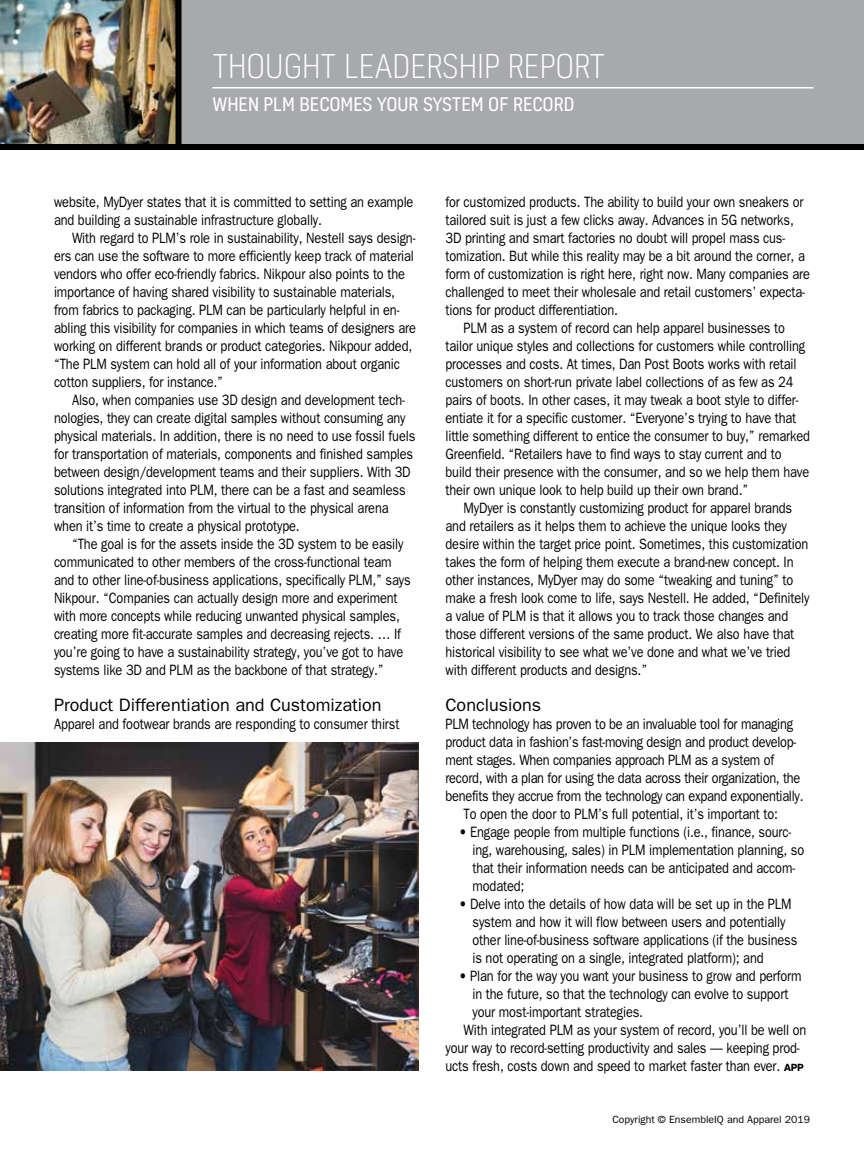
<style>
.page{position:relative;width:864px;height:1161px;background:#fff}
.page>*{position:absolute;margin:0;border:0;box-sizing:border-box;transform-origin:0 0}
.t1{font:300 31.5px "Kelson";color:#fff}
.t2{font:18px "Franklin Gothic";color:#000}
.t3{font:18px "Kelson";color:#fff}
.t4{font:15px/18px "Franklin Gothic";letter-spacing:-.01em;color:#000;scale:.85 1}
.t5{font:10.5px "Franklin Gothic";color:#000}
.s1{font-family:"Texta Alt";font-weight:900;font-size:12px}
</style>
<div class="page">
<div style="left:83px;top:0;width:781px;height:144px;background:#a7a9ac"></div>
<img style="left:0;top:0;width:176px;height:144px">
<div style="left:176px;top:0;width:6px;height:144px;background:#000"></div>
<div style="left:0;top:144px;width:864px;height:6px;background:#000"></div>
<hr style="left:212px;top:87px;width:602px;height:1px;background:#fff">
<img style="left:0;top:742px;width:418px;height:328px">
<h1 class="t1" style="left:212px;top:46px;width:394px">THOUGHT LEADERSHIP REPORT</h1>
<p class="t3" style="left:212px;top:92px;width:364px">WHEN PLM BECOMES YOUR SYSTEM OF RECORD</p>
<p class="t4" style="left:54px;top:193px;width:424px">website, MyDyer states that it is committed to setting an example and building a sustainable infrastructure globally.</p>
<p class="t4" style="left:54px;top:229px;width:427px;text-indent:18px">With regard to PLM’s role in sustainability, Nestell says design&shy;ers can use the software to more efficiently keep track of material vendors who offer eco-friendly fabrics. Nikpour also points to the importance of having shared visibility to sustainable materials, from fabrics to packaging. PLM can be particularly helpful in en&shy;abling this visibility for companies in which teams of designers are working on different brands or product categories. Nikpour added, “The PLM system can hold all of your information about organic cotton suppliers, for instance.”</p>
<p class="t4" style="left:54px;top:391px;width:427px;text-indent:18px">Also, when companies use 3D design and development tech&shy;nologies, they can create digital samples without consuming any physical materials. In addition, there is no need to use fossil fuels for transportation of materials, components and finished samples between design/development teams and their suppliers. With 3D solutions integrated into PLM, there can be a fast and seamless transition of information from the virtual to the physical arena when it’s time to create a physical prototype.</p>
<p class="t4" style="left:54px;top:535px;width:421px;text-indent:18px">“The goal is for the assets inside the 3D system to be easily communicated to other members of the cross-functional team and to other line-of-business applications, specifically PLM,” says Nikpour. “Companies can actually design more and experiment with more concepts while reducing unwanted physical samples, creating more fit-accurate samples and decreasing rejects. … If you’re going to have a sustainability strategy, you’ve got to have systems like 3D and PLM as the backbone of that strategy.”</p>
<p class="t2" style="left:54px;top:695px;width:329px">Product Differentiation and Customization</p>
<p class="t4" style="left:54px;top:715px;width:408px">Apparel and footwear brands are responding to consumer thirst</p>
<p class="t4" style="left:446px;top:193px;width:423px">for customized products. The ability to build your own sneakers or</p>
<p class="t4" style="left:446px;top:211px;width:411px">tailored suit is just a few clicks away. Advances in 5G networks,</p>
<p class="t4" style="left:446px;top:229px;width:401px">3D printing and smart factories no doubt will propel mass cus-</p>
<p class="t4" style="left:446px;top:247px;width:424px">tomization. But while this reality may be a bit around the corner, a</p>
<p class="t4" style="left:446px;top:265px;width:430px">form of customization is right here, right now. Many companies are</p>
<p class="t4" style="left:446px;top:283px;width:424px">challenged to meet their wholesale and retail customers’ expecta-</p>
<p class="t4" style="left:446px;top:301px;width:204px">tions for product differentiation.</p>
<p class="t4" style="left:464px;top:319px;width:380px">PLM as a system of record can help apparel businesses to</p>
<p class="t4" style="left:446px;top:337px;width:425px">tailor unique styles and collections for customers while controlling</p>
<p class="t4" style="left:446px;top:355px;width:415px">processes and costs. At times, Dan Post Boots works with retail</p>
<p class="t4" style="left:446px;top:373px;width:411px">customers on short-run private label collections of as few as 24</p>
<p class="t4" style="left:446px;top:391px;width:417px">pairs of boots. In other cases, it may tweak a boot style to differ-</p>
<p class="t4" style="left:446px;top:409px;width:414px">entiate it for a specific customer. “Everyone’s trying to have that</p>
<p class="t4" style="left:446px;top:427px;width:430px">little something different to entice the consumer to buy,” remarked</p>
<p class="t4" style="left:446px;top:445px;width:397px">Greenfield. “Retailers have to find ways to stay current and to</p>
<p class="t4" style="left:446px;top:463px;width:429px">build their presence with the consumer, and so we help them have</p>
<p class="t4" style="left:446px;top:481px;width:358px">their own unique look to help build up their own brand.”</p>
<p class="t4" style="left:464px;top:499px;width:388px">MyDyer is constantly customizing product for apparel brands</p>
<p class="t4" style="left:446px;top:517px;width:403px">and retailers as it helps them to achieve the unique looks they</p>
<p class="t4" style="left:446px;top:535px;width:428px">desire within the target price point. Sometimes, this customization</p>
<p class="t4" style="left:446px;top:553px;width:411px">takes the form of helping them execute a brand-new concept. In</p>
<p class="t4" style="left:446px;top:571px;width:411px">other instances, MyDyer may do some “tweaking and tuning” to</p>
<p class="t4" style="left:446px;top:589px;width:430px">make a fresh look come to life, says Nestell. He added, “Definitely</p>
<p class="t4" style="left:446px;top:607px;width:405px">a value of PLM is that it allows you to track those changes and</p>
<p class="t4" style="left:446px;top:625px;width:412px">those different versions of the same product. We also have that</p>
<p class="t4" style="left:446px;top:643px;width:407px">historical visibility to see what we’ve done and what we’ve tried</p>
<p class="t4" style="left:446px;top:661px;width:239px">with different products and designs.”</p>
<p class="t2" style="left:446px;top:695px;width:97px">Conclusions</p>
<p class="t4" style="left:446px;top:715px;width:410px">PLM technology has proven to be an invaluable tool for managing</p>
<p class="t4" style="left:446px;top:733px;width:414px">product data in fashion’s fast-moving design and product develop-</p>
<p class="t4" style="left:446px;top:751px;width:388px">ment stages. When companies approach PLM as a system of</p>
<p class="t4" style="left:446px;top:769px;width:419px">record, with a plan for using the data across their organization, the</p>
<p class="t4" style="left:446px;top:787px;width:423px">benefits they accrue from the technology can expand exponentially.</p>
<p class="t4" style="left:464px;top:805px;width:372px">To open the door to PLM’s full potential, it’s important to:</p>
<p class="t4" style="left:473px;top:823px;width:392px;text-indent:-14px">• Engage people from multiple functions (i.e., finance, sourc&shy;ing, warehousing, sales) in PLM implementation planning, so that their information needs can be anticipated and accom&shy;modated;</p>
<p class="t4" style="left:473px;top:895px;width:384px;text-indent:-14px">• Delve into the details of how data will be set up in the PLM system and how it will flow between users and potentially other line-of-business software applications (if the business is not operating on a single, integrated platform); and</p>
<p class="t4" style="left:459px;top:967px;width:405px">• Plan for the way you want your business to grow and perform</p>
<p class="t4" style="left:473px;top:985px;width:373px">in the future, so that the technology can evolve to support</p>
<p class="t4" style="left:473px;top:1003px;width:202px">your most-important strategies.</p>
<p class="t4" style="left:464px;top:1021px;width:405px">With integrated PLM as your system of record, you’ll be well on</p>
<p class="t4" style="left:446px;top:1039px;width:418px">your way to record-setting productivity and sales — keeping prod-</p>
<p class="t4" style="left:446px;top:1057px;width:423px">ucts fresh, costs down and speed to market faster than ever. <span class="s1">APP</span></p>
<p class="t5" style="left:612px;top:1114px;width:199px">Copyright © EnsembleIQ and Apparel 2019</p>
</div>
